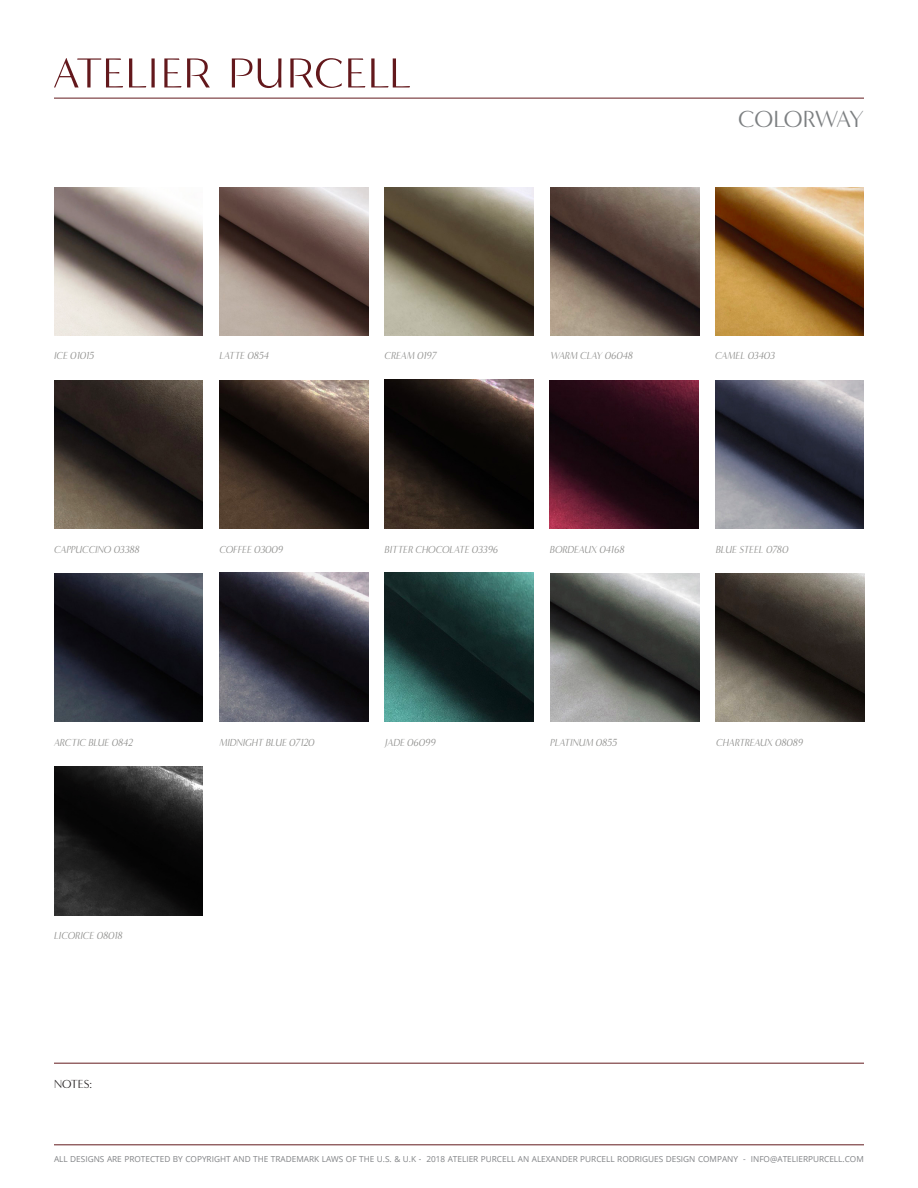
<style>
.page{position:relative;width:918px;height:1188px;background:#fff}
.page>*{position:absolute;margin:0;border:0;box-sizing:border-box;transform-origin:0 0}
.t1{font:24px "Minerva Modern";letter-spacing:-.04em;color:#7c7f81}
.t2{font:12px "Minerva Modern";letter-spacing:-.02em;color:#231f20}
.t3{font:italic 10.5px "Minerva Modern";color:#8d8d8b;scale:.9 1}
.t4{font:italic 10.5px "Minerva Modern";letter-spacing:-.02em;color:#8d8d8b;scale:.9 1}
.t5{font:8.25px "Open Sans";color:#808285}
</style>
<div class="page">
<hr style="left:54px;top:98px;width:810px;height:1px;background:#631b1e">
<svg style="left:54px;top:58px;width:69px;height:29px"></svg>
<svg style="left:129px;top:58px;width:26px;height:29px"></svg>
<svg style="left:232px;top:58px;width:49px;height:30px"></svg>
<svg style="left:348px;top:58px;width:17px;height:29px"></svg>
<svg style="left:371px;top:58px;width:39px;height:29px"></svg>
<svg style="left:290px;top:58px;width:52px;height:30px"></svg>
<svg style="left:164px;top:58px;width:46px;height:29px"></svg>
<hr style="left:54px;top:1145px;width:810px;height:1px;background:#631b1e">
<hr style="left:54px;top:1063px;width:810px;height:1px;background:#631b1e">
<img style="left:551px;top:187px;width:148px;height:149px">
<img style="left:715px;top:187px;width:149px;height:149px">
<img style="left:54px;top:187px;width:149px;height:149px">
<img style="left:219px;top:187px;width:149px;height:149px">
<img style="left:385px;top:187px;width:148px;height:149px">
<img style="left:219px;top:380px;width:149px;height:149px">
<img style="left:550px;top:380px;width:149px;height:149px">
<img style="left:385px;top:380px;width:148px;height:149px">
<img style="left:715px;top:380px;width:149px;height:149px">
<img style="left:54px;top:573px;width:149px;height:149px">
<img style="left:54px;top:380px;width:149px;height:149px">
<img style="left:219px;top:573px;width:149px;height:148px">
<img style="left:550px;top:573px;width:149px;height:149px">
<img style="left:385px;top:573px;width:149px;height:148px">
<img style="left:716px;top:573px;width:148px;height:149px">
<img style="left:54px;top:766px;width:149px;height:149px">
<h1 class="t1" style="left:738px;top:105px;width:127px">COLORWAY</h1>
<p class="t3" style="left:54px;top:350px;width:46px">ICE 01015</p>
<p class="t3" style="left:219px;top:350px;width:57px">LATTE 0854</p>
<p class="t3" style="left:385px;top:350px;width:59px">CREAM 0197</p>
<p class="t3" style="left:551px;top:350px;width:93px">WARM CLAY 06048</p>
<p class="t3" style="left:715px;top:350px;width:68px">CAMEL 03403</p>
<p class="t3" style="left:54px;top:543px;width:97px">CAPPUCCINO 03388</p>
<p class="t3" style="left:54px;top:736px;width:89px">ARCTIC BLUE 0842</p>
<p class="t3" style="left:54px;top:929px;width:78px">LICORICE 08018</p>
<p class="t2" style="left:54px;top:1077px;width:40px">NOTES:</p>
<p class="t3" style="left:219px;top:543px;width:72px">COFFEE 03009</p>
<p class="t3" style="left:385px;top:543px;width:128px">BITTER CHOCOLATE 03396</p>
<p class="t3" style="left:550px;top:543px;width:84px">BORDEAUX 04168</p>
<p class="t3" style="left:716px;top:543px;width:82px">BLUE STEEL 0780</p>
<p class="t3" style="left:219px;top:736px;width:107px">MIDNIGHT BLUE 07120</p>
<p class="t3" style="left:385px;top:736px;width:58px">JADE 06099</p>
<p class="t3" style="left:550px;top:736px;width:76px">PLATINUM 0855</p>
<p class="t4" style="left:716px;top:736px;width:98px">CHARTREAUX 08089</p>
<p class="t5" style="left:54px;top:1153px;width:811px">ALL DESIGNS ARE PROTECTED BY COPYRIGHT AND THE TRADEMARK LAWS OF THE U.S. &amp; U.K - 2018 ATELIER PURCELL AN ALEXANDER PURCELL RODRIGUES DESIGN COMPANY - INFO@ATELIERPURCELL.COM</p>
</div>
